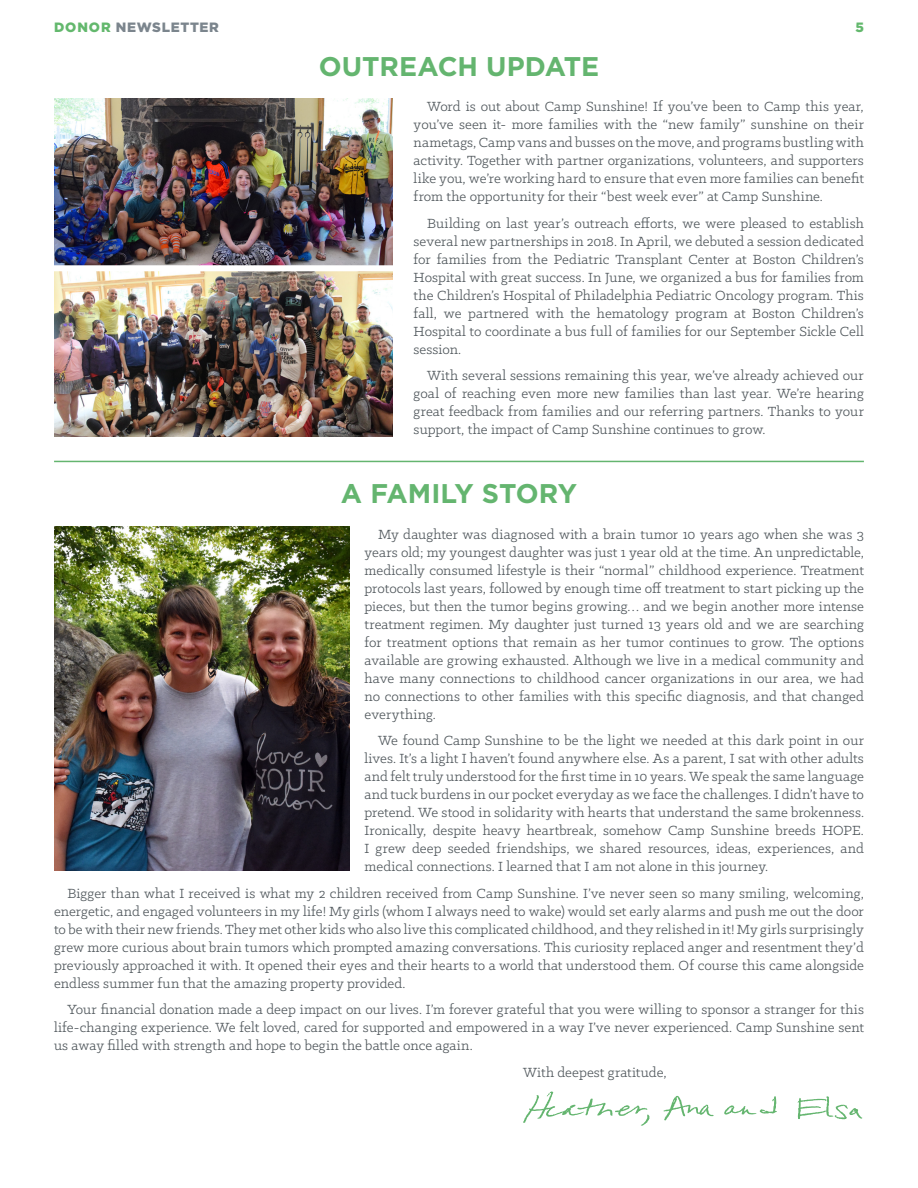
<style>
.page{position:relative;width:918px;height:1188px;background:#fff}
.page>*{position:absolute;margin:0;border:0;box-sizing:border-box;transform-origin:0 0}
.t1{font:700 27px "Gotham";letter-spacing:-.005em;color:#64b56f}
.t2{font:15px/18px "Klinic Slab";letter-spacing:.005em;color:#4e555a;text-align:justify}
.t3{font:900 13.5px "Gotham";letter-spacing:.05em;color:#7b858d}
.t4{font:900 13.5px "Gotham";color:#63b86d}
.s1{color:#63b86d}
</style>
<div class="page">
<img style="left:54px;top:99px;width:339px;height:166px">
<img style="left:54px;top:271px;width:339px;height:166px">
<hr style="left:54px;top:461px;width:810px;height:1px;background:#64b56f">
<img style="left:55px;top:527px;width:295px;height:344px">
<svg style="left:663px;top:1096px;width:51px;height:25px"></svg>
<svg style="left:724px;top:1096px;width:53px;height:19px"></svg>
<svg style="left:797px;top:1096px;width:65px;height:24px"></svg>
<svg style="left:523px;top:1091px;width:127px;height:35px"></svg>
<p class="t3" style="left:54px;top:18px;width:166px"><span class="s1">DONOR</span> NEWSLETTER</p>
<h1 class="t1" style="left:319px;top:48px;width:282px">OUTREACH UPDATE</h1>
<p class="t4" style="left:856px;top:18px;width:10px">5</p>
<p class="t2" style="left:414px;top:97px;width:452px;text-indent:14px">Word is out about Camp Sunshine! If you’ve been to Camp this year, you’ve seen it- more families with the “new family” sunshine on their nametags, Camp vans and busses on the move, and programs bustling with activity. Together with partner organizations, volunteers, and supporters like you, we’re working hard to ensure that even more families can benefit from the opportunity for their “best week ever” at Camp Sunshine.</p>
<p class="t2" style="left:414px;top:214px;width:452px;text-indent:14px">Building on last year’s outreach efforts, we were pleased to establish several new partnerships in 2018. In April, we debuted a session dedicated for families from the Pediatric Transplant Center at Boston Children’s Hospital with great success. In June, we organized a bus for families from the Children’s Hospital of Philadelphia Pediatric Oncology program. This fall, we partnered with the hematology program at Boston Children’s Hospital to coordinate a bus full of families for our September Sickle Cell session.</p>
<p class="t2" style="left:414px;top:366px;width:452px;text-indent:14px">With several sessions remaining this year, we’ve already achieved our goal of reaching even more new families than last year. We’re hearing great feedback from families and our referring partners. Thanks to your support, the impact of Camp Sunshine continues to grow.</p>
<h1 class="t1" style="left:341px;top:476px;width:238px">A FAMILY STORY</h1>
<p class="t2" style="left:364px;top:525px;width:501px;text-indent:14px">My daughter was diagnosed with a brain tumor 10 years ago when she was 3 years old; my youngest daughter was just 1 year old at the time. An unpredictable, medically consumed lifestyle is their “normal” childhood experience. Treatment protocols last years, followed by enough time off treatment to start picking up the pieces, but then the tumor begins growing… and we begin another more intense treatment regimen. My daughter just turned 13 years old and we are searching for treatment options that remain as her tumor continues to grow. The options available are growing exhausted. Although we live in a medical community and have many connections to childhood cancer organizations in our area, we had no connections to other families with this specific diagnosis, and that changed everything.</p>
<p class="t2" style="left:364px;top:731px;width:501px;text-indent:14px">We found Camp Sunshine to be the light we needed at this dark point in our lives. It’s a light I haven’t found anywhere else. As a parent, I sat with other adults and felt truly understood for the first time in 10 years. We speak the same language and tuck burdens in our pocket everyday as we face the challenges. I didn’t have to pretend. We stood in solidarity with hearts that understand the same brokenness.<br>Ironically, despite heavy heartbreak, somehow Camp Sunshine breeds HOPE.<br>I grew deep seeded friendships, we shared resources, ideas, experiences, and medical connections. I learned that I am not alone in this journey.</p>
<p class="t2" style="left:54px;top:884px;width:812px;text-indent:14px">Bigger than what I received is what my 2 children received from Camp Sunshine. I’ve never seen so many smiling, welcoming, energetic, and engaged volunteers in my life! My girls (whom I always need to wake) would set early alarms and push me out the door to be with their new friends. They met other kids who also live this complicated childhood, and they relished in it! My girls surprisingly grew more curious about brain tumors which prompted amazing conversations. This curiosity replaced anger and resentment they’d previously approached it with. It opened their eyes and their hearts to a world that understood them. Of course this came alongside endless summer fun that the amazing property provided.</p>
<p class="t2" style="left:54px;top:1000px;width:812px;text-indent:14px">Your financial donation made a deep impact on our lives. I’m forever grateful that you were willing to sponsor a stranger for this life-changing experience. We felt loved, cared for supported and empowered in a way I’ve never experienced. Camp Sunshine sent us away filled with strength and hope to begin the battle once again.</p>
<p class="t2" style="left:523px;top:1063px;width:145px">With deepest gratitude,</p>
</div>
